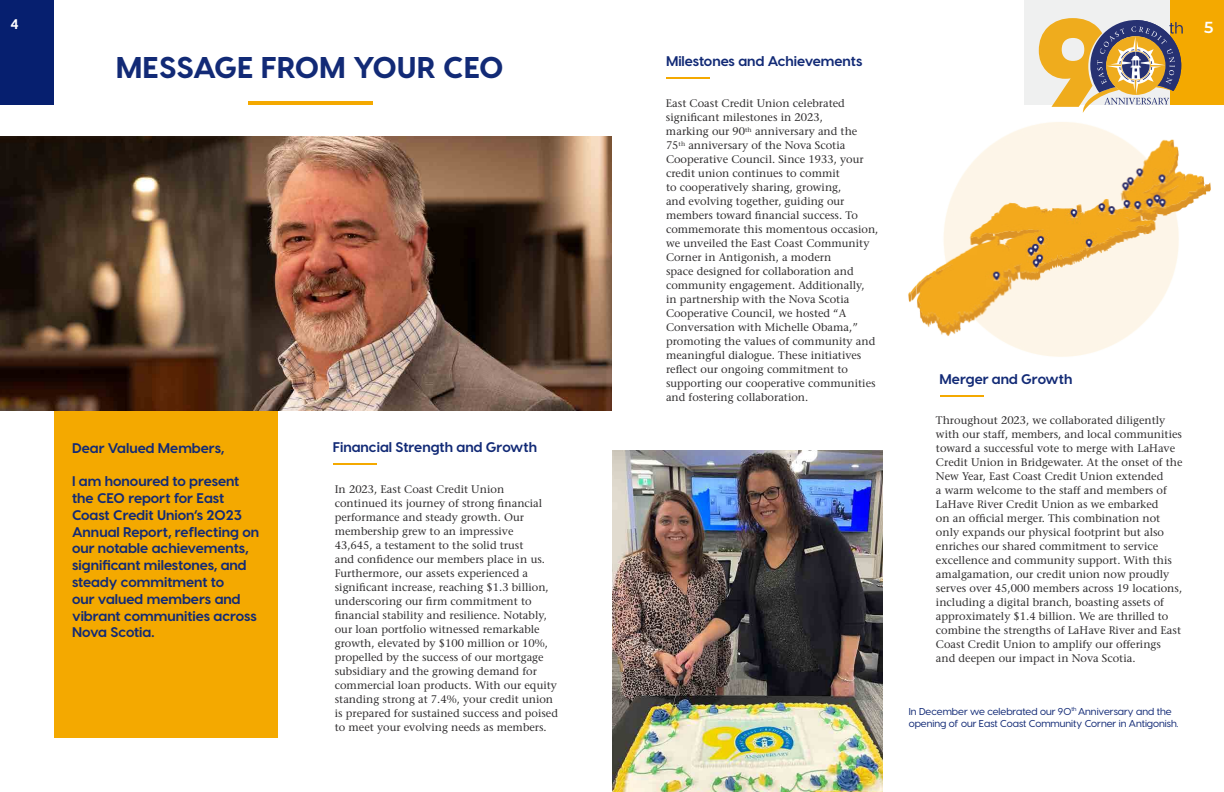
<style>
.page{position:relative;width:1224px;height:792px;background:#fff}
.page>*{position:absolute;margin:0;border:0;box-sizing:border-box;transform-origin:0 0}
._30pt_Size_Align_Center{font:800 30px "Visby CF";color:#122a76}
.t1{font:600 16px "Montserrat";color:#fff}
._16pt_Size_Align_Left{font:700 14px/16.8px "Visby CF";color:#122a76}
.t2{font:700 14px "Visby CF";color:#fff}
._10pt_Size_Align_Left{font:500 11px/14px "Stone Serif Std";color:#312f30}
._10pt_Size_Align_Left-2{font:500 10px/12px "Visby CF";color:#122a76}
</style>
<div class="page">
<div style="left:54px;top:410px;width:223px;height:328px;background:#f4a900"></div>
<img style="left:0;top:137px;width:612px;height:273px">
<img style="left:612px;top:450px;width:271px;height:342px">
<div style="left:1024px;top:0;width:200px;height:104px;background:#eff0f0"></div>
<img style="left:908px;top:104px;width:314px;height:253px">
<div style="left:0;top:0;width:54px;height:104px;background:#061f6f"></div>
<div style="left:1170px;top:0;width:54px;height:104px;background:#f4a900"></div>
<svg style="left:1039px;top:18px;width:144px;height:95px"></svg>
<hr style="left:248px;top:101px;width:124px;height:4px;background:#f4a900">
<hr style="left:333px;top:463px;width:44px;height:2px;background:#f4a900">
<hr style="left:940px;top:395px;width:44px;height:2px;background:#f4a900">
<hr style="left:666px;top:77px;width:44px;height:2px;background:#f4a900">
<p class="t2" style="left:11px;top:15px;width:10px">4</p>
<h2 class="t1" style="left:1204px;top:16px;width:11px">5</h2>
<p class="_30pt_Size_Align_Center" style="left:116px;top:48px;width:389px">MESSAGE FROM YOUR CEO</p>
<p class="_16pt_Size_Align_Left" style="left:72px;top:439px;width:154px">Dear Valued Members,</p>
<p class="_16pt_Size_Align_Left" style="left:72px;top:473px;width:189px">I am honoured to present the CEO report for East<br>Coast Credit Union’s 2023<br>Annual Report, reflecting on our notable achievements, significant milestones, and steady commitment to<br>our valued members and vibrant communities across<br>Nova Scotia.</p>
<p class="_16pt_Size_Align_Left" style="left:333px;top:438px;width:206px">Financial Strength and Growth</p>
<p class="_10pt_Size_Align_Left" style="left:335px;top:482px;width:225px">In 2023, East Coast Credit Union continued its journey of strong financial performance and steady growth. Our membership grew to an impressive<br>43,645, a testament to the solid trust<br>and confidence our members place in us.<br>Furthermore, our assets experienced a significant increase, reaching $1.3 billion, underscoring our firm commitment to financial stability and resilience. Notably, our loan portfolio witnessed remarkable growth, elevated by $100 million or 10%, propelled by the success of our mortgage subsidiary and the growing demand for commercial loan products. With our equity standing strong at 7.4%, your credit union is prepared for sustained success and poised to meet your evolving needs as members.</p>
<p class="_16pt_Size_Align_Left" style="left:666px;top:53px;width:198px">Milestones and Achievements</p>
<p class="_10pt_Size_Align_Left" style="left:666px;top:97px;width:214px">East Coast Credit Union celebrated significant milestones in 2023,<br>marking our 90<sup>th</sup> anniversary and the 75<sup>th</sup> anniversary of the Nova Scotia Cooperative Council. Since 1933, your credit union continues to commit<br>to cooperatively sharing, growing,<br>and evolving together, guiding our members toward financial success. To commemorate this momentous occasion, we unveiled the East Coast Community Corner in Antigonish, a modern<br>space designed for collaboration and community engagement. Additionally,<br>in partnership with the Nova Scotia Cooperative Council, we hosted “A Conversation with Michelle Obama,” promoting the values of community and meaningful dialogue. These initiatives reflect our ongoing commitment to supporting our cooperative communities and fostering collaboration.</p>
<p class="_16pt_Size_Align_Left" style="left:940px;top:371px;width:134px">Merger and Growth</p>
<p class="_10pt_Size_Align_Left" style="left:936px;top:413px;width:248px">Throughout 2023, we collaborated diligently with our staff, members, and local communities toward a successful vote to merge with LaHave Credit Union in Bridgewater. At the onset of the New Year, East Coast Credit Union extended<br>a warm welcome to the staff and members of LaHave River Credit Union as we embarked<br>on an official merger. This combination not only expands our physical footprint but also enriches our shared commitment to service excellence and community support. With this amalgamation, our credit union now proudly serves over 45,000 members across 19 locations, including a digital branch, boasting assets of approximately $1.4 billion. We are thrilled to combine the strengths of LaHave River and East Coast Credit Union to amplify our offerings and deepen our impact in Nova Scotia.</p>
<p class="_10pt_Size_Align_Left-2" style="left:909px;top:705px;width:271px">In December we celebrated our 90<sup>th</sup> Anniversary and the opening of our East Coast Community Corner in Antigonish.</p>
</div>
